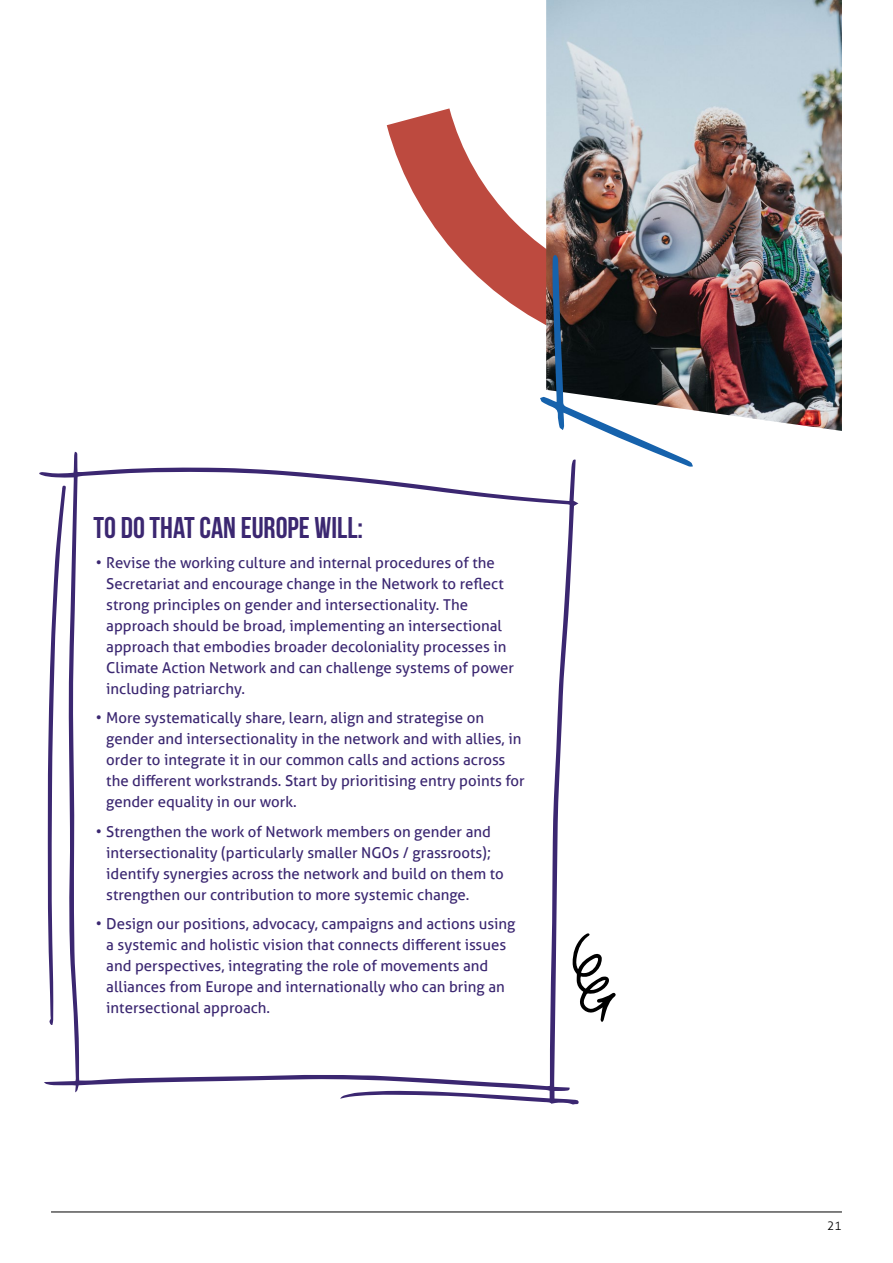
<style>
.page{position:relative;width:893px;height:1263px;background:#fff}
.page>*{position:absolute;margin:0;border:0;box-sizing:border-box;transform-origin:0 0}
.t1{font:700 30px "Bebas Neue";color:#3b2771}
.t2{font:15px/21px "Aller";color:#3b2771}
.t3{font:300 12px "Aller";color:#000}
</style>
<div class="page">
<hr style="left:51px;top:1211px;width:791px;height:1px;background:#000">
<svg style="left:387px;top:108px;width:159px;height:214px"></svg>
<img style="left:546px;top:0;width:296px;height:431px">
<img style="left:540px;top:255px;width:153px;height:212px">
<svg style="left:579px;top:933px;width:37px;height:89px"></svg>
<svg style="left:39px;top:452px;width:540px;height:653px"></svg>
<svg style="left:47px;top:485px;width:20px;height:540px"></svg>
<h2 class="t1" style="left:94px;top:511px;width:271px">TO DO THAT CAN EUROPE WILL:</h2>
<p class="t2" style="left:106px;top:552px;width:409px;text-indent:-11px">• Revise the working culture and internal procedures of the Secretariat and encourage change in the Network to reflect strong principles on gender and intersectionality. The approach should be broad, implementing an intersectional approach that embodies broader decoloniality processes in Climate Action Network and can challenge systems of power including patriarchy.</p>
<p class="t2" style="left:106px;top:707px;width:420px;text-indent:-11px">• More systematically share, learn, align and strategise on gender and intersectionality in the network and with allies, in order to integrate it in our common calls and actions across the different workstrands. Start by prioritising entry points for gender equality in our work.</p>
<p class="t2" style="left:106px;top:821px;width:399px;text-indent:-11px">• Strengthen the work of Network members on gender and intersectionality (particularly smaller NGOs / grassroots); identify synergies across the network and build on them to strengthen our contribution to more systemic change.</p>
<p class="t2" style="left:106px;top:913px;width:411px;text-indent:-11px">• Design our positions, advocacy, campaigns and actions using a systemic and holistic vision that connects different issues and perspectives, integrating the role of movements and alliances from Europe and internationally who can bring an intersectional approach.</p>
<p class="t3" style="left:827px;top:1218px;width:16px">21</p>
</div>
